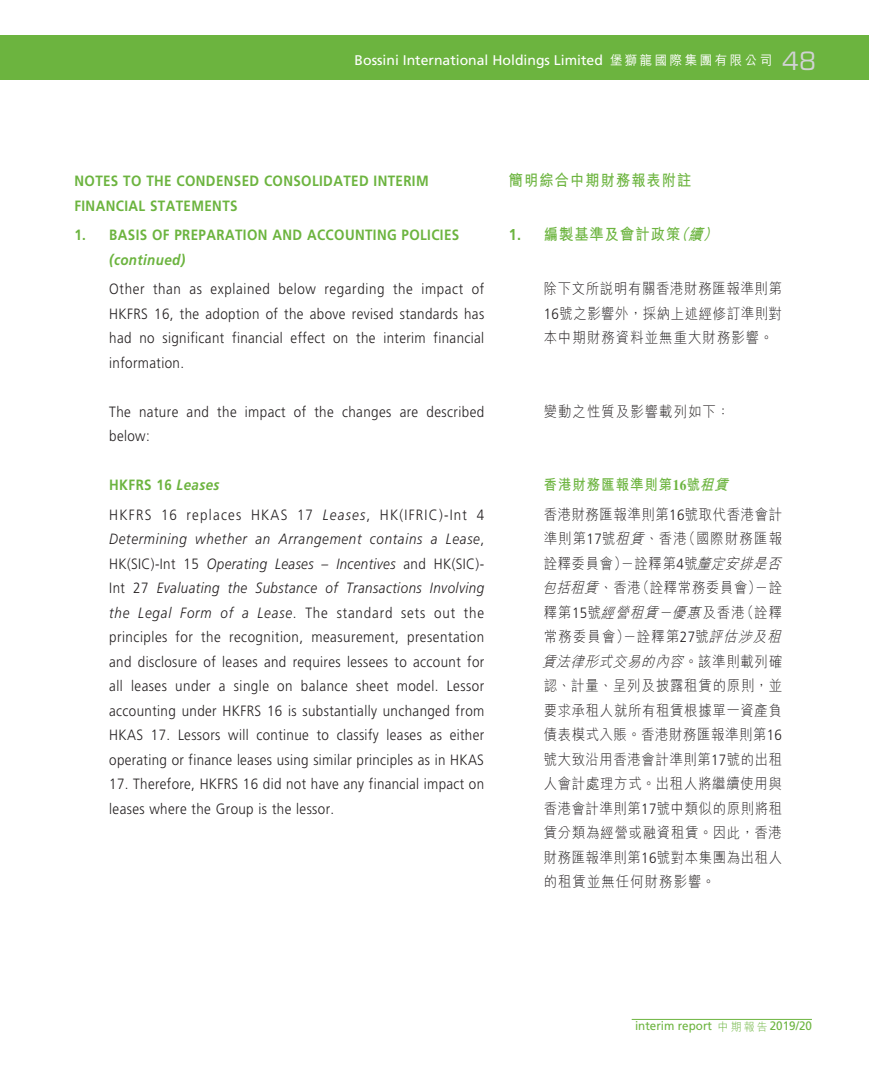
<style>
.page{position:relative;width:869px;height:1067px;background:#fff}
.page>*{position:absolute;margin:0;border:0;box-sizing:border-box;transform-origin:0 0}
._01_H1_C{font:700 15.75px "M Hei HK";letter-spacing:.08em;color:#6cb43f;scale:.9 1}
._00_txt{font:300 14.88px/24.5px "Frutiger LT Std";letter-spacing:.03em;color:#231f20;text-align:justify;scale:.9 1}
._00_txt_C{font:300 14.88px/24.5px "M Hei HK";letter-spacing:.05em;color:#231f20;text-align:justify;scale:.9 1}
._01_H1{font:700 14.88px/24.5px "Frutiger LT Std";letter-spacing:.03em;color:#6cb43f;scale:.9 1}
._02_H2_C{font:700 14.88px "M Hei HK";letter-spacing:.075em;color:#6cb43f;scale:.9 1}
._00_txt_C-2{font:300 14.88px "M Hei HK";letter-spacing:.08em;color:#231f20;scale:.9 1}
._02_H2{font:700 14.88px "Frutiger LT Std";letter-spacing:.03em;color:#6cb43f;scale:.9 1}
.t1{font:14px "Frutiger LT Std";color:#fff}
.t2{font:12.25px "Frutiger LT Std";color:#6cb43f;scale:.95 1}
.s1{font-family:"M Hei HK";font-weight:500;font-size:13.12px}
.s2{font-family:"Eurostile LT Std";font-size:24.5px;color:#d1d2d4}
.s3{font-style:italic}
.s4{font-family:"Frutiger LT Std"}
.s5{font-family:"Times LT Std"}
.s6{font-family:"M Hei HK";font-weight:300;font-size:11.38px}
</style>
<div class="page">
<div style="left:0;top:35px;width:868px;height:44px;background:#6cb43f"></div>
<hr style="left:631px;top:1019px;width:180px;height:1px;background:#6cb43f">
<p class="t1" style="left:354px;top:52px;width:462px">Bossini International Holdings Limited <span class="s1">堡獅龍國際集團有限公司</span> <span class="s2">48</span></p>
<p class="_01_H1" style="left:74px;top:169px;width:395px">NOTES TO THE CONDENSED CONSOLIDATED INTERIM<br>FINANCIAL STATEMENTS</p>
<p class="_01_H1_C" style="left:508px;top:169px;width:204px">簡明綜合中期財務報表附註</p>
<p class="_01_H1" style="left:109px;top:223px;width:390px;text-indent:-35px">1. BASIS OF PREPARATION AND ACCOUNTING POLICIES <span class="s3">(continued)</span></p>
<p class="_00_txt" style="left:109px;top:277px;width:418px">Other than as explained below regarding the impact of HKFRS 16, the adoption of the above revised standards has had no significant financial effect on the interim financial information.</p>
<p class="_00_txt" style="left:109px;top:399px;width:418px">The nature and the impact of the changes are described below:</p>
<p class="_02_H2" style="left:109px;top:476px;width:124px">HKFRS 16 <span class="s3">Leases</span></p>
<p class="_00_txt" style="left:109px;top:502px;width:418px">HKFRS 16 replaces HKAS 17 <span class="s3">Leases</span>, HK(IFRIC)-Int 4<br><span class="s3">Determining whether an Arrangement contains a Lease</span>, HK(SIC)-Int 15 <span class="s3">Operating Leases – Incentives</span> and HK(SIC)- Int 27 <span class="s3">Evaluating the Substance of Transactions Involving the Legal Form of a Lease</span>. The standard sets out the principles for the recognition, measurement, presentation and disclosure of leases and requires lessees to account for all leases under a single on balance sheet model. Lessor accounting under HKFRS 16 is substantially unchanged from HKAS 17. Lessors will continue to classify leases as either operating or finance leases using similar principles as in HKAS</p>
<p class="_00_txt" style="left:109px;top:772px;width:418px">17. Therefore, HKFRS 16 did not have any financial impact on leases where the Group is the lessor.</p>
<p class="_01_H1_C" style="left:508px;top:223px;width:239px"><span class="s4">1.</span> 編製基準及會計政策<span class="s3">（續）</span></p>
<p class="_00_txt_C" style="left:543px;top:276px;width:266px">除下文所說明有關香港財務匯報準則第<span class="s4">16</span>號之影響外，採納上述經修訂準則對本中期財務資料並無重大財務影響。</p>
<p class="_00_txt_C-2" style="left:543px;top:401px;width:208px">變動之性質及影響載列如下：</p>
<p class="_02_H2_C" style="left:543px;top:474px;width:211px">香港財務匯報準則第<span class="s5">16</span>號<span class="s3">租賃</span></p>
<p class="_00_txt_C" style="left:542px;top:501px;width:272px;text-align:left">香港財務匯報準則第<span class="s4">16</span>號取代香港會計準則第<span class="s4">17</span>號<span class="s3">租賃</span>、香港（國際財務匯報詮釋委員會）－詮釋第<span class="s4">4</span>號<span class="s3">釐定安排是否包括租賃</span>、香港（詮釋常務委員會）－詮釋第<span class="s4">15</span>號<span class="s3">經營租賃－優惠</span>及香港（詮釋常務委員會）－詮釋第<span class="s4">27</span>號<span class="s3">評估涉及租賃法律形式交易的內容</span>。該準則載列確認、計量、呈列及披露租賃的原則，並要求承租人就所有租賃根據單一資產負債表模式入賬。香港財務匯報準則第<span class="s4">16</span>號大致沿用香港會計準則第<span class="s4">17</span>號的出租人會計處理方式。出租人將繼續使用與香港會計準則第<span class="s4">17</span>號中類似的原則將租賃分類為經營或融資租賃。因此，香港財務匯報準則第<span class="s4">16</span>號對本集團為出租人的租賃並無任何財務影響。</p>
<p class="t2" style="left:634px;top:1018px;width:188px">interim report <span class="s6">中期報告</span> 2019/20</p>
</div>
